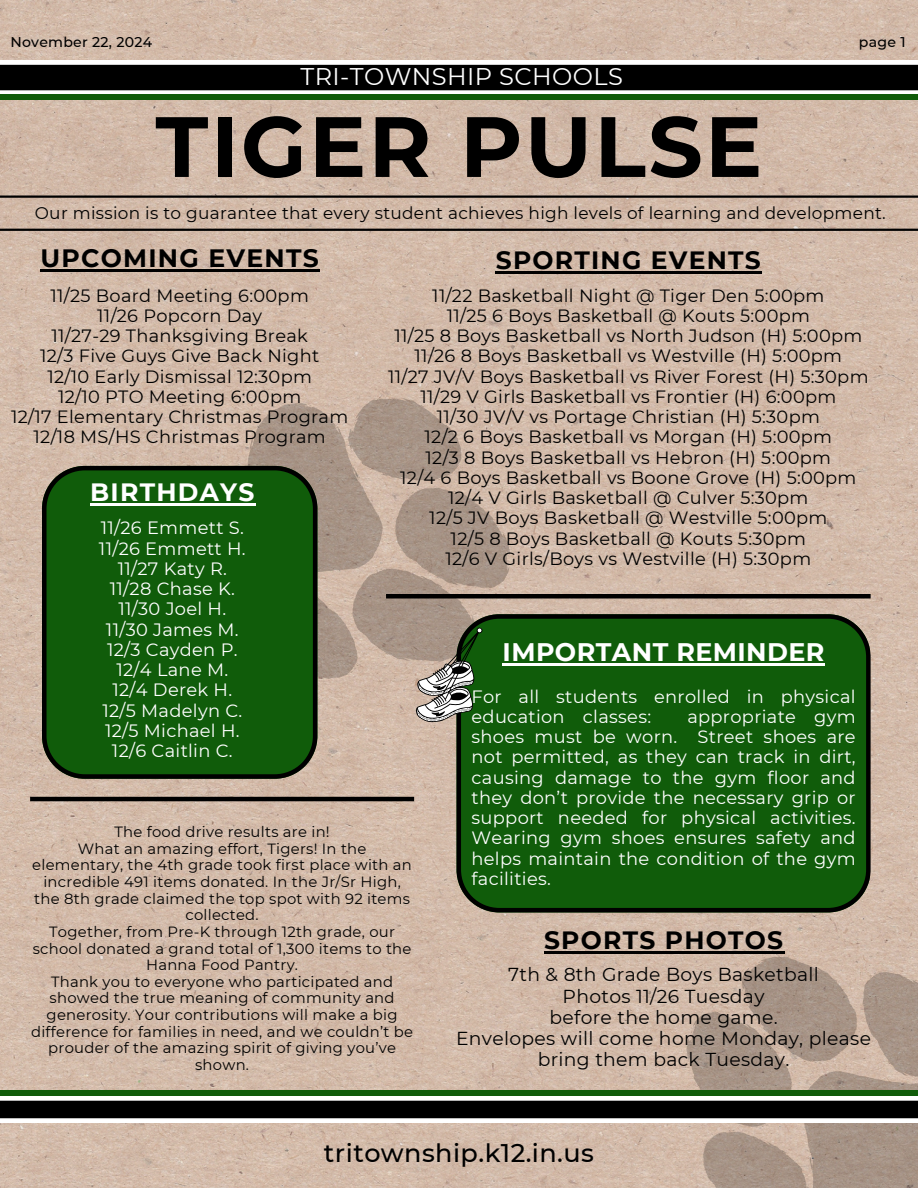
<style>
.page{position:relative;width:918px;height:1188px;background:#fff}
.page>*{position:absolute;margin:0;border:0;box-sizing:border-box;transform-origin:0 0}
.t1{font:700 85.35px "Montserrat";letter-spacing:.025em;color:#000}
.t2{font:500 25.5px "Montserrat";letter-spacing:.015em;color:#000}
.t3{font:700 25.35px "Montserrat";letter-spacing:.015em;color:#fff}
.t4{font:700 25.05px "Montserrat";letter-spacing:.05em;color:#000}
.t5{font:700 25.05px "Montserrat";letter-spacing:.05em;color:#fff}
.t6{font:24.15px "Montserrat";letter-spacing:.015em;color:#fff}
.t7{font:18.75px/21.1px "Montserrat";letter-spacing:.015em;color:#000;text-align:center}
.t8{font:17.85px/20.2px "Montserrat";letter-spacing:.015em;color:#000;text-align:center}
.t9{font:17.85px/20.2px "Montserrat";letter-spacing:.015em;color:#fff;text-align:center}
.t10{font:16.95px "Montserrat";letter-spacing:.015em;color:#000}
.t11{font:14.85px/16.6px "Montserrat";letter-spacing:.015em;color:#000;text-align:center}
.t12{font:500 14.1px "Montserrat";letter-spacing:.015em;color:#000}
</style>
<div class="page">
<img style="left:0;top:0;width:918px;height:1188px">
<hr style="left:0;top:195px;width:918px;height:3px;background:#000">
<svg style="left:618px;top:888px;width:300px;height:300px;background:#bda898"></svg>
<svg style="left:0;top:1096px;width:918px;height:27px"></svg>
<svg style="left:0;top:60px;width:918px;height:35px"></svg>
<hr style="left:0;top:229px;width:918px;height:2px;background:#000">
<div style="left:0;top:1091px;width:918px;height:5px;background:#105c0a"></div>
<div style="left:0;top:95px;width:918px;height:5px;background:#105c0a"></div>
<svg style="left:163px;top:342px;width:396px;height:397px;background:#c2ac9c"></svg>
<hr style="left:386px;top:594px;width:485px;height:4px;background:#000">
<svg style="left:42px;top:466px;width:275px;height:313px;background:#12580c"></svg>
<hr style="left:30px;top:797px;width:384px;height:4px;background:#000">
<div style="left:457px;top:614px;width:414px;height:298px;background:#105c0a"></div>
<svg style="left:402px;top:614px;width:109px;height:125px;background:#6e815d"></svg>
<hr style="left:496px;top:271px;width:266px;height:2px;background:#000">
<hr style="left:40px;top:269px;width:280px;height:2px;background:#000">
<hr style="left:90px;top:503px;width:166px;height:2px;background:#fff">
<hr style="left:503px;top:663px;width:322px;height:3px;background:#fff">
<hr style="left:544px;top:952px;width:240px;height:2px;background:#000">
<h5 class="t12" style="left:10px;top:34px;width:143px">November 22, 2024</h5>
<h2 class="t12" style="left:859px;top:34px;width:48px">page 1</h2>
<h3 class="t6" style="left:300px;top:62px;width:324px">TRI-TOWNSHIP SCHOOLS</h3>
<h6 class="t1" style="left:155px;top:94px;width:608px">TIGER PULSE</h6>
<h1 class="t10" style="left:35px;top:203px;width:853px">Our mission is to guarantee that every student achieves high levels of learning and development.</h1>
<h5 class="t4" style="left:40px;top:243px;width:280px">UPCOMING EVENTS</h5>
<h5 class="t4" style="left:496px;top:245px;width:267px">SPORTING EVENTS</h5>
<h6 class="t8" style="left:388px;top:285px;width:482px">11/22 Basketball Night @ Tiger Den 5:00pm<br>11/25 6 Boys Basketball @ Kouts 5:00pm<br>11/25 8 Boys Basketball vs North Judson (H) 5:00pm 11/26 8 Boys Basketball vs Westville (H) 5:00pm<br>11/27 JV/V Boys Basketball vs River Forest (H) 5:30pm 11/29 V Girls Basketball vs Frontier (H) 6:00pm<br>11/30 JV/V vs Portage Christian (H) 5:30pm<br>12/2 6 Boys Basketball vs Morgan (H) 5:00pm<br>12/3 8 Boys Basketball vs Hebron (H) 5:00pm<br>12/4 6 Boys Basketball vs Boone Grove (H) 5:00pm 12/4 V Girls Basketball @ Culver 5:30pm<br>12/5 JV Boys Basketball @ Westville 5:00pm<br>12/5 8 Boys Basketball @ Kouts 5:30pm<br>12/6 V Girls/Boys vs Westville (H) 5:30pm</h6>
<h2 class="t8" style="left:11px;top:285px;width:339px">11/25 Board Meeting 6:00pm<br>11/26 Popcorn Day<br>11/27-29 Thanksgiving Break<br>12/3 Five Guys Give Back Night<br>12/10 Early Dismissal 12:30pm<br>12/10 PTO Meeting 6:00pm<br>12/17 Elementary Christmas Program<br>12/18 MS/HS Christmas Program</h2>
<h2 class="t5" style="left:90px;top:476px;width:166px">BIRTHDAYS</h2>
<p class="t9" style="left:99px;top:518px;width:148px">11/26 Emmett S.<br>11/26 Emmett H.<br>11/27 Katy R.<br>11/28 Chase K.<br>11/30 Joel H.<br>11/30 James M.<br>12/3 Cayden P.<br>12/4 Lane M.<br>12/4 Derek H.<br>12/5 Madelyn C.<br>12/5 Michael H.<br>12/6 Caitlin C.</p>
<p class="t3" style="left:503px;top:636px;width:323px">IMPORTANT REMINDER</p>
<p class="t9" style="left:472px;top:686px;width:386px;text-align:left">For all students enrolled in physical education classes:</p>
<p class="t9" style="left:472px;top:706px;width:386px;text-align:justify;text-indent:216px">appropriate gym shoes must be worn. Street shoes are not permitted, as they can track in dirt, causing damage to the gym floor and they don’t provide the necessary grip or support needed for physical activities.<br>Wearing gym shoes ensures safety and helps maintain the condition of the gym facilities.</p>
<p class="t11" style="left:114px;top:823px;width:217px">The food drive results are in!</p>
<h2 class="t11" style="left:32px;top:840px;width:381px">What an amazing effort, Tigers! In the elementary, the 4th grade took first place with an incredible 491 items donated. In the Jr/Sr High, the 8th grade claimed the top spot with 92 items collected.</h2>
<h5 class="t11" style="left:33px;top:923px;width:380px">Together, from Pre-K through 12th grade, our school donated a grand total of 1,300 items to the<br>Hanna Food Pantry.</h5>
<p class="t11" style="left:31px;top:973px;width:384px">Thank you to everyone who participated and showed the true meaning of community and generosity. Your contributions will make a big difference for families in need, and we couldn’t be prouder of the amazing spirit of giving you’ve shown.</p>
<p class="t4" style="left:544px;top:925px;width:241px">SPORTS PHOTOS</p>
<p class="t7" style="left:456px;top:964px;width:416px">7th &amp; 8th Grade Boys Basketball<br>Photos 11/26 Tuesday<br>before the home game.<br>Envelopes will come home Monday, please bring them back Tuesday.</p>
<h5 class="t2" style="left:324px;top:1137px;width:272px">tritownship.k12.in.us</h5>
</div>
